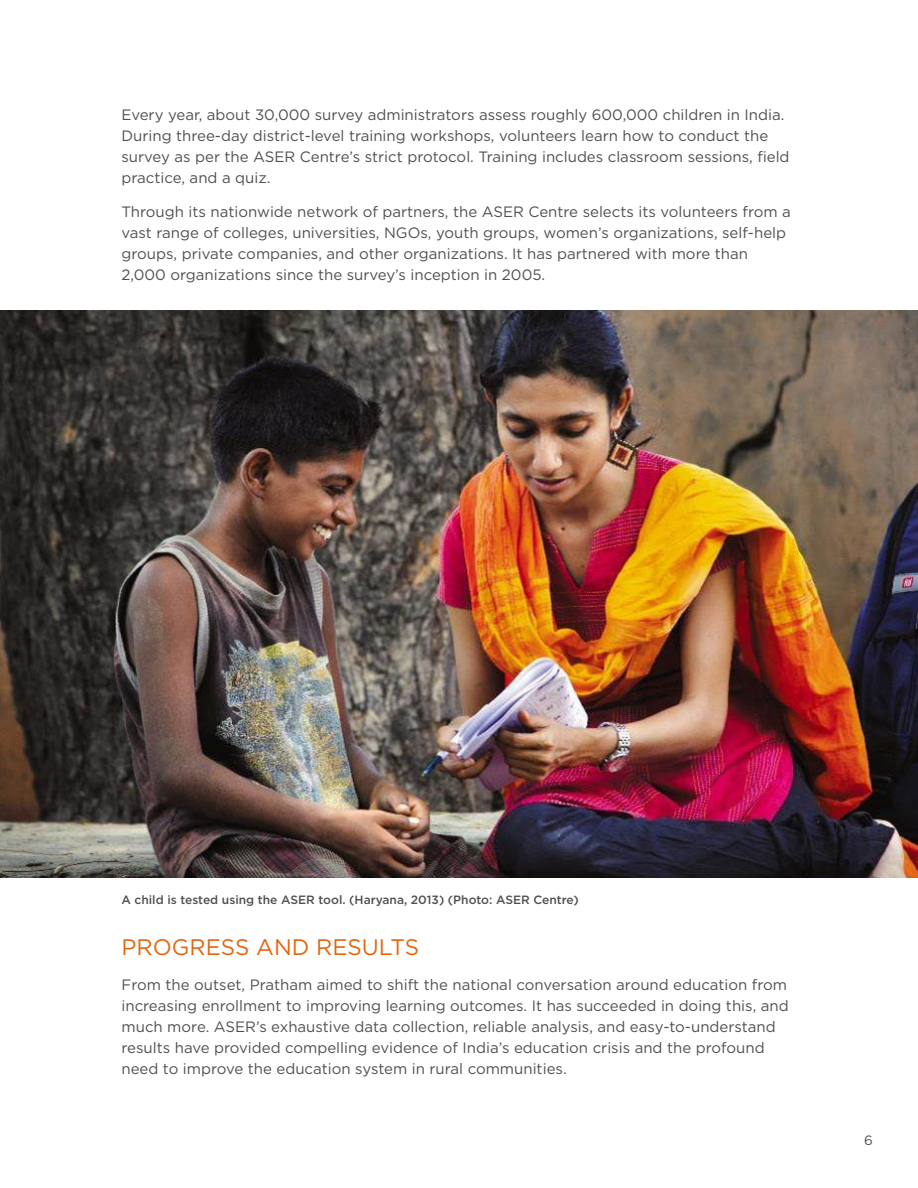
<style>
.page{position:relative;width:918px;height:1188px;background:#fff}
.page>*{position:absolute;margin:0;border:0;box-sizing:border-box;transform-origin:0 0}
.t1{font:22.5px "Gotham";color:#e4650e}
.t2{font:15px/21px "Gotham";color:#524f51}
.t3{font:13.5px "Gotham";color:#524f51}
.t4{font:500 12px "Gotham";color:#524f51}
</style>
<div class="page">
<img style="left:0;top:310px;width:918px;height:568px">
<p class="t2" style="left:122px;top:104px;width:670px">Every year, about 30,000 survey administrators assess roughly 600,000 children in India.<br>During three-day district-level training workshops, volunteers learn how to conduct the survey as per the ASER Centre’s strict protocol. Training includes classroom sessions, field practice, and a quiz.</p>
<p class="t2" style="left:122px;top:201px;width:671px">Through its nationwide network of partners, the ASER Centre selects its volunteers from a vast range of colleges, universities, NGOs, youth groups, women’s organizations, self‑help groups, private companies, and other organizations. It has partnered with more than 2,000 organizations since the survey’s inception in 2005.</p>
<p class="t4" style="left:122px;top:892px;width:459px">A child is tested using the ASER tool. (Haryana, 2013) (Photo: ASER Centre)</p>
<h1 class="t1" style="left:122px;top:933px;width:299px">PROGRESS AND RESULTS</h1>
<p class="t2" style="left:122px;top:974px;width:669px">From the outset, Pratham aimed to shift the national conversation around education from increasing enrollment to improving learning outcomes. It has succeeded in doing this, and much more. ASER’s exhaustive data collection, reliable analysis, and easy-to-understand results have provided compelling evidence of India’s education crisis and the profound need to improve the education system in rural communities.</p>
<p class="t3" style="left:864px;top:1131px;width:10px">6</p>
</div>
